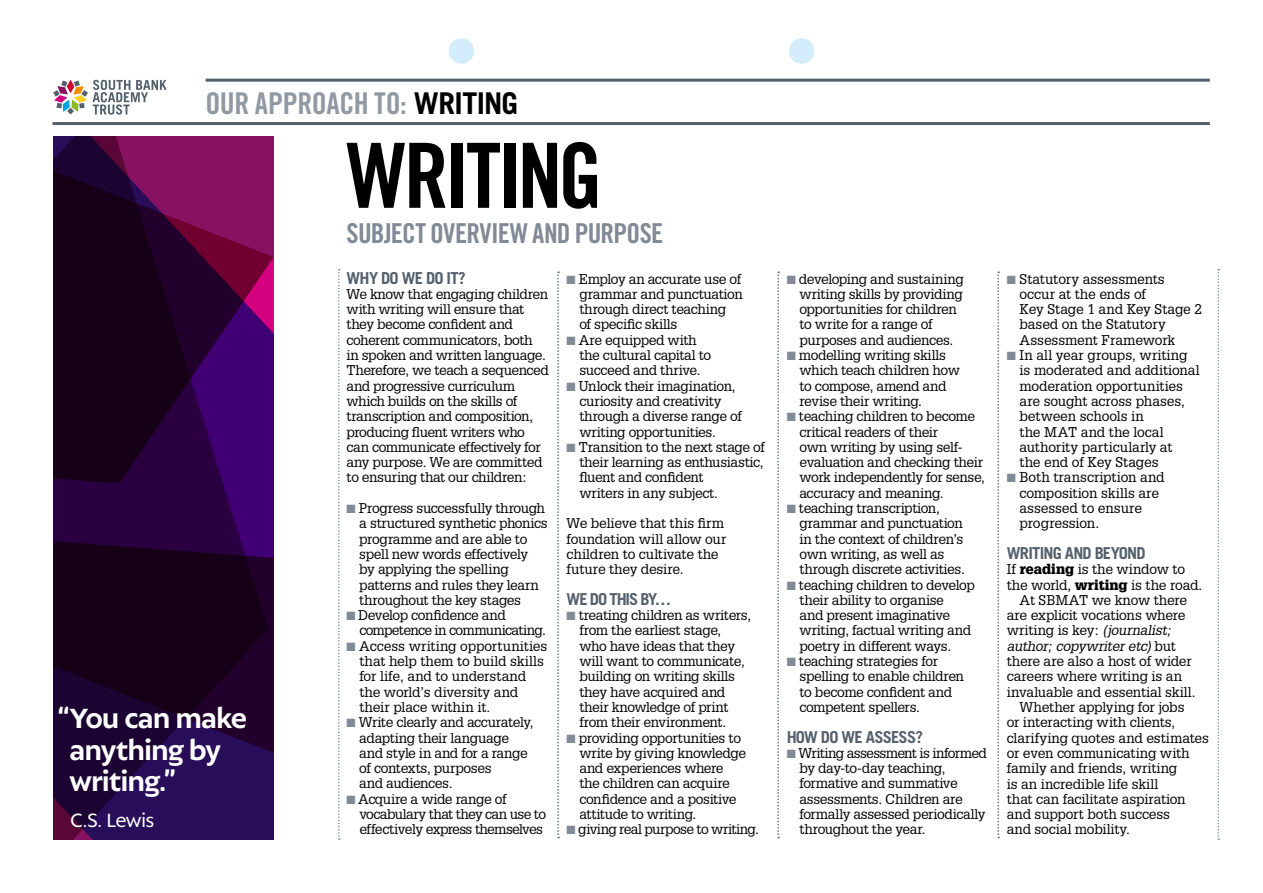
<style>
.page{position:relative;width:1263px;height:893px;background:#fff}
.page>*{position:absolute;margin:0;border:0;box-sizing:border-box;transform-origin:0 0}
.t1{font:90px "Trade Gothic LT Std Bd Cn 20";letter-spacing:-.045em;color:#000}
.t2{font:700 30px/31.5px "Autor";letter-spacing:-.035em;color:#fff}
.t3{font:30px "Trade Gothic LT Std Bd Cn 20";letter-spacing:-.01em;color:#9199a3}
.t4{font:27.45px "Trade Gothic LT Std Bd Cn 20";letter-spacing:-.025em;color:#818a95}
.t5{font:21px "Autor";letter-spacing:-.035em;color:#fff}
.t6{font:700 16.5px "Trade Gothic LT Std";letter-spacing:-.045em;color:#54616c}
.t7{font:700 16.5px "Trade Gothic LT Std";letter-spacing:-.065em;color:#54616c}
.t8{font:13.8px/15.3px "Glypha LT Std";letter-spacing:-.02em;color:#000}
.t9{font:13.8px/15.3px "Glypha LT Std";letter-spacing:-.04em;color:#000}
.t10{font:italic 13.8px "Glypha LT Std";letter-spacing:-.015em;color:#000}
.t11{font:13.8px "Glypha LT Std";color:#000}
.t12{font:13.8px "Glypha LT Std";letter-spacing:.005em;color:#000}
.s1{font-family:"Trade Gothic LT Std";font-weight:700;color:#000}
.s2{color:#818a95}
.s3{font-weight:900}
.s4{font-style:italic}
.s5{font-style:normal}
</style>
<div class="page">
<svg style="left:53px;top:80px;width:114px;height:35px"></svg>
<div style="left:449px;top:38px;width:25px;height:26px;background:#d4edfc;border-radius:50%"></div>
<div style="left:789px;top:38px;width:25px;height:26px;background:#d4edfc;border-radius:50%"></div>
<svg style="left:557px;top:272px;width:2px;height:566px"></svg>
<svg style="left:777px;top:272px;width:2px;height:566px"></svg>
<svg style="left:997px;top:272px;width:2px;height:566px"></svg>
<svg style="left:53px;top:136px;width:220px;height:704px;background:#2c0337"></svg>
<hr style="left:206px;top:79px;width:1004px;height:3px;background:#54616c">
<hr style="left:53px;top:122px;width:1157px;height:3px;background:#54616c">
<svg style="left:338px;top:269px;width:2px;height:571px"></svg>
<svg style="left:1217px;top:269px;width:2px;height:571px"></svg>
<h2 class="t3" style="left:206px;top:85px;width:314px">OUR APPROACH TO: <span class="s1">WRITING</span></h2>
<h1 class="t1" style="left:347px;top:121px;width:258px">WRITING</h1>
<h3 class="t4" style="left:347px;top:217px;width:318px">SUBJECT OVERVIEW AND PURPOSE</h3>
<h2 class="t2" style="left:69px;top:702px;width:179px;text-indent:-12px">“You can make anything by writing.”</h2>
<h3 class="t5" style="left:70px;top:807px;width:86px">C.S. Lewis</h3>
<p class="t6" style="left:347px;top:267px;width:121px">WHY DO WE DO IT?</p>
<p class="t8" style="left:347px;top:286px;width:204px">We know that engaging children with writing will ensure that they become confident and coherent communicators, both<br>in spoken and written language.<br>Therefore, we teach a sequenced and progressive curriculum which builds on the skills of transcription and composition, producing fluent writers who can communicate effectively for any purpose. We are committed to ensuring that our children:</p>
<p class="t8" style="left:359px;top:500px;width:190px;text-indent:-13px"><span class="s2">■</span> Progress successfully through a structured synthetic phonics programme and are able to spell new words effectively<br>by applying the spelling patterns and rules they learn throughout the key stages</p>
<p class="t8" style="left:359px;top:607px;width:188px;text-indent:-13px"><span class="s2">■</span> Develop confidence and competence in communicating.</p>
<p class="t8" style="left:359px;top:638px;width:189px;text-indent:-13px"><span class="s2">■</span> Access writing opportunities that help them to build skills for life, and to understand the world’s diversity and their place within it.</p>
<p class="t8" style="left:359px;top:714px;width:176px;text-indent:-13px"><span class="s2">■</span> Write clearly and accurately, adapting their language and style in and for a range of contexts, purposes<br>and audiences.</p>
<p class="t9" style="left:359px;top:791px;width:188px;text-indent:-13px"><span class="s2">■</span> Acquire a wide range of vocabulary that they can use to effectively express themselves</p>
<p class="t8" style="left:579px;top:271px;width:165px;text-indent:-13px"><span class="s2">■</span> Employ an accurate use of grammar and punctuation through direct teaching<br>of specific skills</p>
<p class="t8" style="left:579px;top:332px;width:133px;text-indent:-13px"><span class="s2">■</span> Are equipped with the cultural capital to succeed and thrive.</p>
<p class="t8" style="left:579px;top:378px;width:164px;text-indent:-13px"><span class="s2">■</span> Unlock their imagination, curiosity and creativity through a diverse range of writing opportunities.</p>
<p class="t8" style="left:579px;top:439px;width:187px;text-indent:-13px"><span class="s2">■</span> Transition to the next stage of their learning as enthusiastic, fluent and confident<br>writers in any subject.</p>
<p class="t8" style="left:567px;top:515px;width:161px">We believe that this firm foundation will allow our children to cultivate the future they desire.</p>
<p class="t7" style="left:567px;top:589px;width:106px">WE DO THIS BY…</p>
<p class="t8" style="left:579px;top:607px;width:173px;text-indent:-13px"><span class="s2">■</span> treating children as writers, from the earliest stage, who have ideas that they will want to communicate, building on writing skills they have acquired and their knowledge of print from their environment.</p>
<p class="t8" style="left:579px;top:730px;width:168px;text-indent:-13px"><span class="s2">■</span> providing opportunities to write by giving knowledge and experiences where the children can acquire confidence and a positive attitude to writing.</p>
<p class="t9" style="left:567px;top:821px;width:194px"><span class="s2">■</span> giving real purpose to writing.</p>
<p class="t8" style="left:799px;top:271px;width:166px;text-indent:-13px"><span class="s2">■</span> developing and sustaining writing skills by providing opportunities for children to write for a range of purposes and audiences.</p>
<p class="t8" style="left:799px;top:347px;width:162px;text-indent:-13px"><span class="s2">■</span> modelling writing skills which teach children how to compose, amend and revise their writing.</p>
<p class="t8" style="left:799px;top:408px;width:187px;text-indent:-13px"><span class="s2">■</span> teaching children to become critical readers of their<br>own writing by using self&shy;evaluation and checking their work independently for sense, accuracy and meaning.</p>
<p class="t8" style="left:799px;top:500px;width:167px;text-indent:-13px"><span class="s2">■</span> teaching transcription, grammar and punctuation in the context of children’s own writing, as well as through discrete activities.</p>
<p class="t8" style="left:799px;top:577px;width:177px;text-indent:-13px"><span class="s2">■</span> teaching children to develop their ability to organise<br>and present imaginative writing, factual writing and poetry in different ways.</p>
<p class="t8" style="left:799px;top:653px;width:166px;text-indent:-13px"><span class="s2">■</span> teaching strategies for spelling to enable children to become confident and competent spellers.</p>
<p class="t6" style="left:787px;top:726px;width:138px">HOW DO WE ASSESS?</p>
<p class="t8" style="left:799px;top:745px;width:189px;text-indent:-13px"><span class="s2">■</span> Writing assessment is informed by day-to-day teaching, formative and summative assessments. Children are formally assessed periodically throughout the year.</p>
<p class="t8" style="left:1019px;top:271px;width:184px;text-indent:-13px"><span class="s2">■</span> Statutory assessments occur at the ends of<br>Key Stage 1 and Key Stage 2 based on the Statutory<br>Assessment Framework</p>
<p class="t8" style="left:1019px;top:347px;width:182px;text-indent:-13px"><span class="s2">■</span> In all year groups, writing is moderated and additional moderation opportunities are sought across phases, between schools in<br>the MAT and the local authority particularly at<br>the end of Key Stages</p>
<p class="t8" style="left:1019px;top:470px;width:147px;text-indent:-13px"><span class="s2">■</span> Both transcription and composition skills are assessed to ensure progression.</p>
<p class="t6" style="left:1007px;top:543px;width:140px">WRITING AND BEYOND</p>
<p class="t8" style="left:1007px;top:561px;width:180px">If <span class="s3">reading</span> is the window to</p>
<p class="t8" style="left:1007px;top:577px;width:197px">the world, <span class="s3">writing</span> is the road.</p>
<p class="t8" style="left:1019px;top:592px;width:169px">At SBMAT we know there</p>
<p class="t8" style="left:1007px;top:607px;width:180px">are explicit vocations where</p>
<p class="t8" style="left:1007px;top:623px;width:166px">writing is key: <span class="s4">(journalist;</span></p>
<p class="t10" style="left:1007px;top:637px;width:171px">author; copywriter etc) <span class="s5">but</span></p>
<p class="t8" style="left:1007px;top:653px;width:186px">there are also a host of wider</p>
<p class="t8" style="left:1007px;top:668px;width:177px">careers where writing is an</p>
<p class="t8" style="left:1007px;top:684px;width:190px">invaluable and essential skill.</p>
<p class="t8" style="left:1019px;top:699px;width:167px">Whether applying for jobs</p>
<p class="t8" style="left:1007px;top:714px;width:170px">or interacting with clients,</p>
<p class="t8" style="left:1007px;top:730px;width:204px">clarifying quotes and estimates</p>
<p class="t8" style="left:1007px;top:745px;width:184px">or even communicating with</p>
<p class="t11" style="left:1007px;top:760px;width:172px">family and friends, writing</p>
<p class="t12" style="left:1007px;top:775px;width:153px">is an incredible life skill</p>
<p class="t8" style="left:1007px;top:791px;width:180px">that can facilitate aspiration</p>
<p class="t8" style="left:1007px;top:806px;width:165px">and support both success</p>
<p class="t8" style="left:1007px;top:822px;width:125px">and social mobility.</p>
</div>
